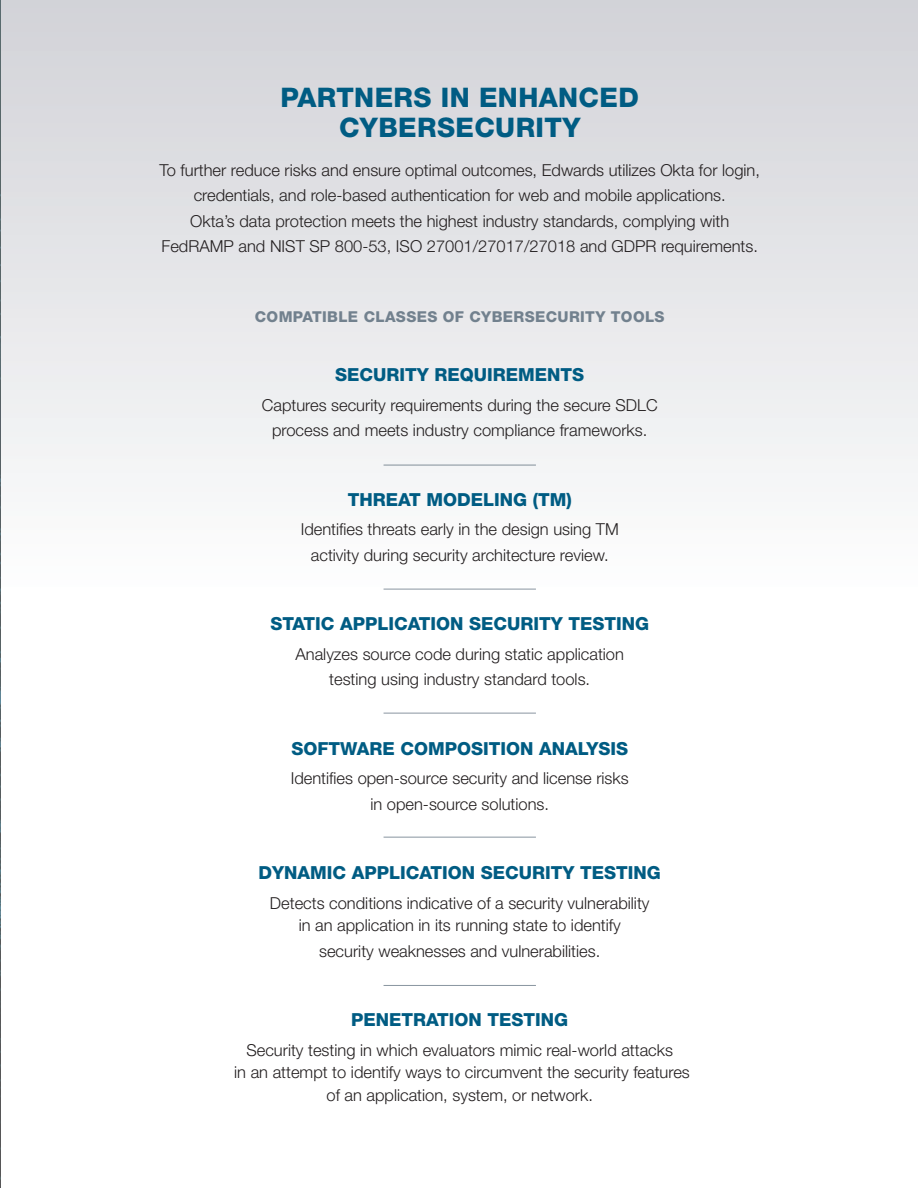
<style>
.page{position:relative;width:918px;height:1188px;background:#fff}
.page>*{position:absolute;margin:0;border:0;box-sizing:border-box;transform-origin:0 0}
.t1{font:800 27px/30px "Helvetica Neue LT Std";letter-spacing:.015em;color:#005c83;text-align:center}
.t2{font:800 18px "Helvetica Neue LT Std";color:#005c83}
.t3{font:300 16.5px/25.5px "Helvetica Neue LT Std";color:#231f20;text-align:center}
.t4{font:800 15px "Helvetica Neue LT Std";letter-spacing:.025em;color:#72818e}
</style>
<div class="page">
<div style="left:2px;top:0;width:916px;height:594px;background:linear-gradient(to bottom,#d1d2d7,#fdfefe)"></div>
<svg style="left:0;top:0;width:1px;height:1188px"></svg>
<hr style="left:384px;top:465px;width:152px;height:1px;background:#72818e">
<hr style="left:384px;top:589px;width:152px;height:1px;background:#72818e">
<hr style="left:384px;top:713px;width:152px;height:1px;background:#72818e">
<hr style="left:384px;top:837px;width:152px;height:1px;background:#72818e">
<hr style="left:384px;top:985px;width:152px;height:1px;background:#72818e">
<h1 class="t1" style="left:281px;top:82px;width:360px">PARTNERS IN ENHANCED<br>CYBERSECURITY</h1>
<p class="t3" style="left:159px;top:157px;width:602px">To further reduce risks and ensure optimal outcomes, Edwards utilizes Okta for login, credentials, and role-based authentication for web and mobile applications.<br>Okta’s data protection meets the highest industry standards, complying with FedRAMP and NIST SP 800-53, ISO 27001/27017/27018 and GDPR requirements.</p>
<p class="t4" style="left:255px;top:308px;width:411px">COMPATIBLE CLASSES OF CYBERSECURITY TOOLS</p>
<p class="t2" style="left:335px;top:364px;width:251px">SECURITY REQUIREMENTS</p>
<p class="t3" style="left:262px;top:392px;width:397px">Captures security requirements during the secure SDLC process and meets industry compliance frameworks.</p>
<p class="t2" style="left:348px;top:489px;width:226px">THREAT MODELING (TM)</p>
<p class="t3" style="left:301px;top:516px;width:320px">Identifies threats early in the design using TM activity during security architecture review.</p>
<p class="t2" style="left:270px;top:613px;width:380px">STATIC APPLICATION SECURITY TESTING</p>
<p class="t3" style="left:295px;top:641px;width:330px">Analyzes source code during static application testing using industry standard tools.</p>
<p class="t2" style="left:291px;top:738px;width:338px">SOFTWARE COMPOSITION ANALYSIS</p>
<p class="t3" style="left:291px;top:765px;width:339px">Identifies open-source security and license risks in open-source solutions.</p>
<p class="t2" style="left:259px;top:862px;width:404px">DYNAMIC APPLICATION SECURITY TESTING</p>
<p class="t3" style="left:270px;top:891px;width:381px;line-height:22.5px">Detects conditions indicative of a security vulnerability in an application in its running state to identify</p>
<p class="t3" style="left:319px;top:938px;width:283px">security weaknesses and vulnerabilities.</p>
<p class="t2" style="left:351px;top:1009px;width:219px">PENETRATION TESTING</p>
<p class="t3" style="left:234px;top:1038px;width:457px;line-height:22.5px">Security testing in which evaluators mimic real-world attacks<br>in an attempt to identify ways to circumvent the security features of an application, system, or network.</p>
</div>
